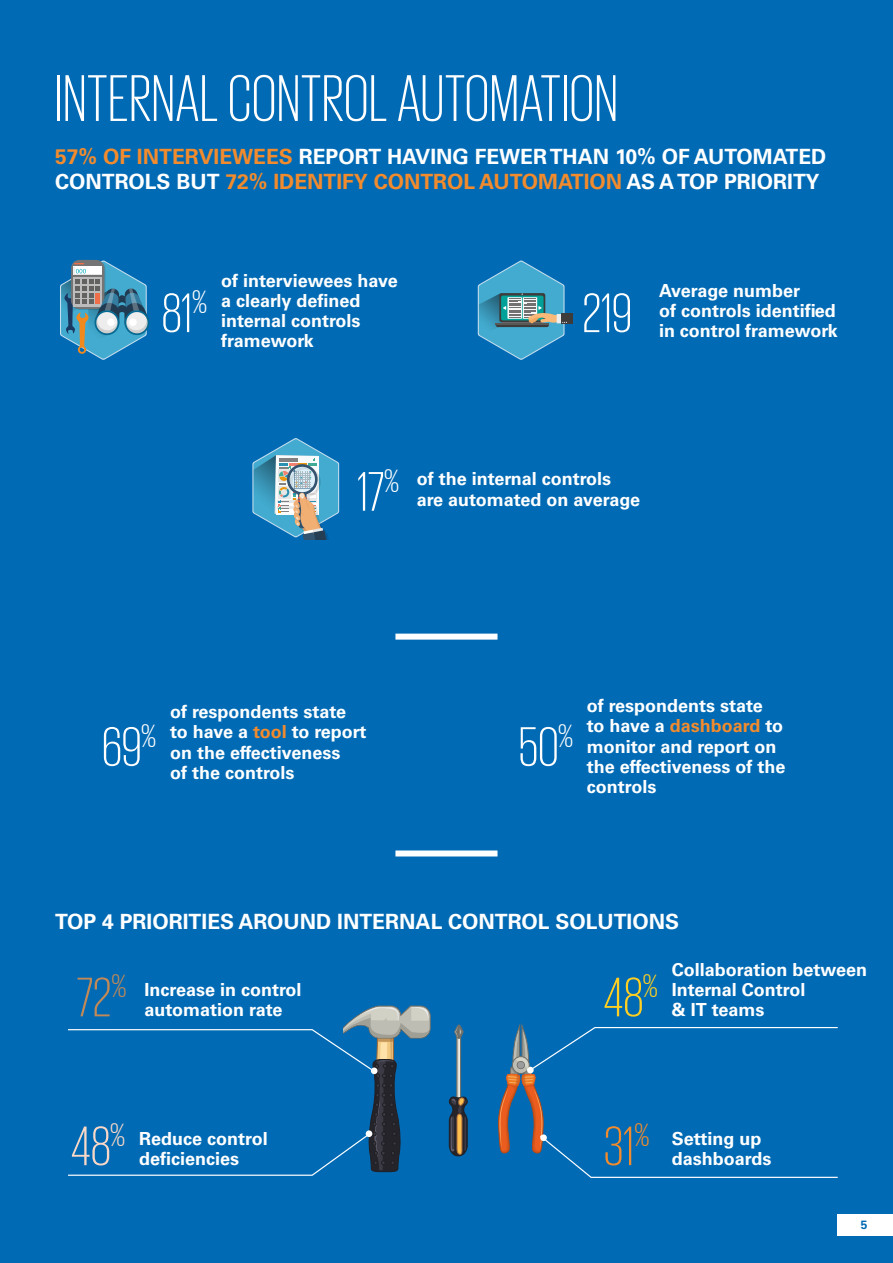
<style>
.page{position:relative;width:893px;height:1263px;background:#006ab4}
.page>*{position:absolute;margin:0;border:0;box-sizing:border-box;transform-origin:0 0}
.t1{font:300 67.5px "KPMG App";letter-spacing:.01em;color:#fff}
.t2{font:300 57px "KPMG App";letter-spacing:-.005em;color:#fff}
.t3{font:300 57px "KPMG App";color:#ffcf21}
.t4{font:300 57px "KPMG App";color:#c18958}
.t5{font:300 57px "KPMG App";color:#fad8c8}
.t6{font:700 21px/25.2px "Univers LT Std";color:#fff}
.t7{font:700 18px/20.2px "Univers LT Std";color:#fff}
.t8{font:700 12px "Univers LT Std";color:#006ab4}
.s1{color:#f28b2d}
.s2{font-family:"KPMG App";font-weight:300;font-size:33.3px;color:#c18958}
.s3{font-family:"KPMG App";font-weight:300;font-size:33.3px;color:#fad8c8}
.s4{font-family:"KPMG App";font-weight:300;font-size:57px;color:#f28b2d}
.s5{font-family:"KPMG App";font-weight:300;font-size:33.3px;color:#f28b2d}
</style>
<div class="page">
<div style="left:838px;top:1214px;width:55px;height:21px;background:#fff"></div>
<svg style="left:60px;top:260px;width:90px;height:100px"></svg>
<div style="left:561px;top:313px;width:12px;height:11px;background:#3d3c3b"></div>
<svg style="left:478px;top:260px;width:89px;height:100px"></svg>
<div style="left:456px;top:1034px;width:5px;height:67px;border:1px solid #6f6f69"></div>
<hr style="left:458px;top:1038px;width:2px;height:61px;background:#fffdf3">
<svg style="left:454px;top:1024px;width:10px;height:18px"></svg>
<svg style="left:448px;top:1094px;width:20px;height:63px"></svg>
<svg style="left:68px;top:1005px;width:363px;height:171px"></svg>
<svg style="left:498px;top:1025px;width:340px;height:153px"></svg>
<svg style="left:252px;top:438px;width:87px;height:102px"></svg>
<div style="left:395px;top:634px;width:102px;height:6px;background:#fff"></div>
<div style="left:395px;top:850px;width:102px;height:6px;background:#fff"></div>
<h1 class="t1" style="left:55px;top:66px;width:564px">INTERNAL CONTROL AUTOMATION</h1>
<p class="t6" style="left:55px;top:144px;width:773px"><span class="s1">57% OF INTERVIEWEES</span> REPORT HAVING FEWER THAN 10% OF AUTOMATED<br>CONTROLS BUT <span class="s1">72% IDENTIFY CONTROL AUTOMATION</span> AS A TOP PRIORITY</p>
<h2 class="t2" style="left:162px;top:286px;width:47px">81<sup>%</sup></h2>
<p class="t7" style="left:221px;top:270px;width:178px">of interviewees have a clearly defined internal controls framework</p>
<h2 class="t2" style="left:583px;top:286px;width:51px">219</h2>
<p class="t7" style="left:659px;top:280px;width:180px">Average number<br>of controls identified in control framework</p>
<h2 class="t2" style="left:357px;top:464px;width:44px">17<sup>%</sup></h2>
<p class="t7" style="left:417px;top:469px;width:225px">of the internal controls are automated on average</p>
<p class="t7" style="left:170px;top:702px;width:198px">of respondents state to have a <span class="s1">tool</span> to report on the effectiveness<br>of the controls</p>
<p class="t7" style="left:587px;top:696px;width:200px">of respondents state<br>to have a <span class="s1">dashboard</span> to monitor and report on the effectiveness of the controls</p>
<h2 class="t2" style="left:102px;top:719px;width:56px">69<sup>%</sup></h2>
<h2 class="t2" style="left:519px;top:719px;width:56px">50<sup>%</sup></h2>
<p class="t6" style="left:55px;top:910px;width:625px">TOP 4 PRIORITIES AROUND INTERNAL CONTROL SOLUTIONS</p>
<p class="t7" style="left:145px;top:980px;width:159px;text-indent:-33px"><span class="s2">%</span> Increase in control automation rate</p>
<h2 class="t4" style="left:77px;top:970px;width:36px">72</h2>
<p class="t7" style="left:110px;top:1128px;width:159px;text-align:center"><span class="s3">%</span> Reduce control deficiencies</p>
<h2 class="t5" style="left:71px;top:1118px;width:41px">48</h2>
<h2 class="t3" style="left:604px;top:970px;width:55px">48<sup>%</sup></h2>
<p class="t7" style="left:672px;top:959px;width:197px">Collaboration between<br>Internal Control</p>
<p class="t7" style="left:672px;top:1000px;width:94px">&amp; IT teams</p>
<p class="t7" style="left:604px;top:1128px;width:159px"><span class="s4">31</span><span class="s5">%</span> Setting up</p>
<p class="t7" style="left:672px;top:1149px;width:101px">dashboards</p>
<p class="t8" style="left:861px;top:1218px;width:8px">5</p>
</div>
